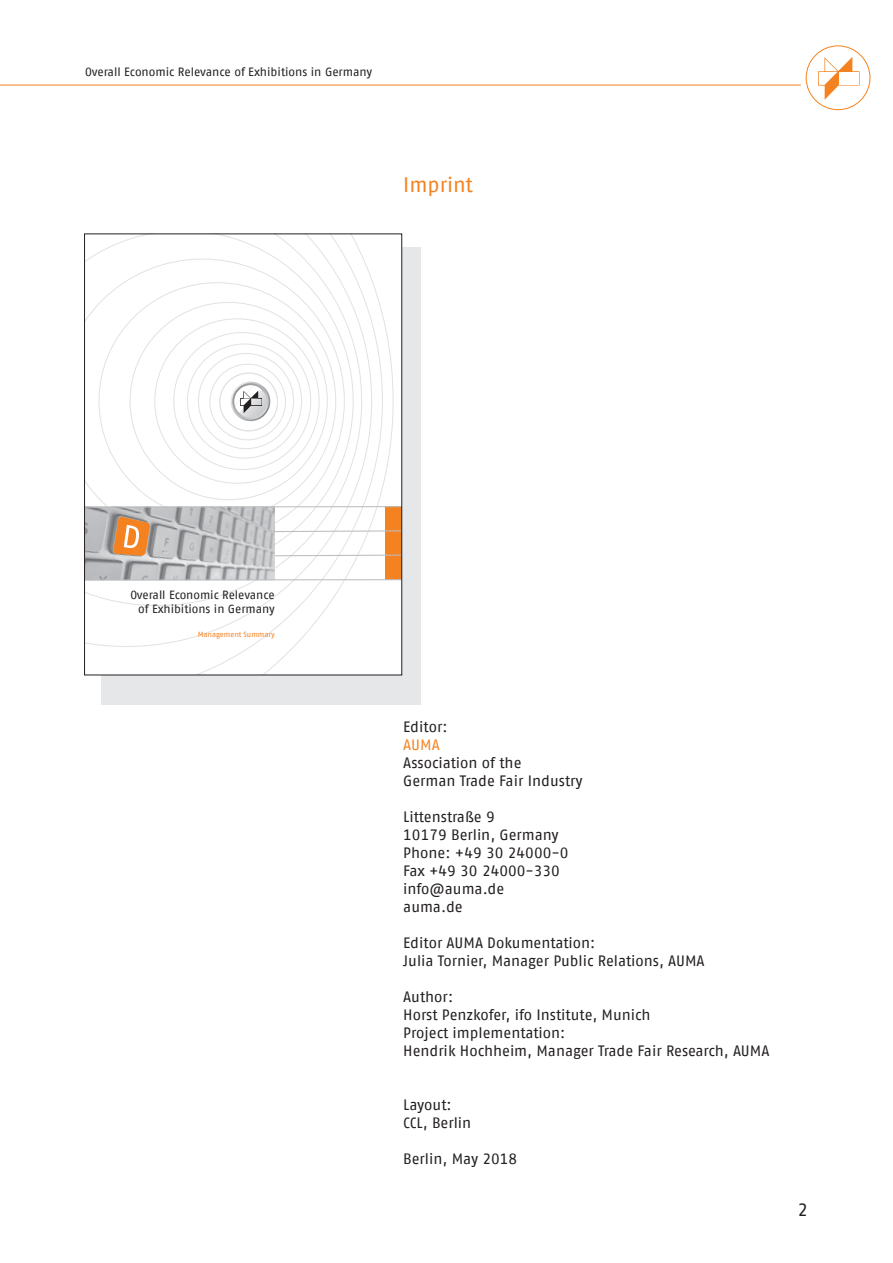
<style>
.page{position:relative;width:893px;height:1263px;background:#fff}
.page>*{position:absolute;margin:0;border:0;box-sizing:border-box;transform-origin:0 0}
.Überschrift{font:21px "Fago No Regular Tf";letter-spacing:-.005em;color:#f58220}
.t1{font:18px "Fago No Regular Tf";color:#231f20}
.Text{font:15px "Fago No Regular Tf";color:#231f20}
.t2{font:15px "Fago No Regular Tf";color:#f58220}
.t3{font:12px "Fago No Regular Tf";letter-spacing:-.005em;color:#231f20}
.Titel__Cover_Impress{font:11.85px/14.2px "Fago No Regular Tf";letter-spacing:-.005em;color:#231f20;text-align:right}
.Untertitel__Cover_Im{font:7.5px "Fago No Regular Tf";letter-spacing:-.005em;color:#f58220}
</style>
<div class="page">
<svg style="left:818px;top:57px;width:42px;height:43px"></svg>
<div style="left:806px;top:45px;width:64px;height:65px;border:1px solid #f58220;border-radius:50%"></div>
<hr style="left:0;top:85px;width:801px;height:1px;background:#f58220">
<svg style="left:101px;top:247px;width:320px;height:457px;background:#e6e6e8"></svg>
<svg style="left:86px;top:235px;width:308px;height:438px"></svg>
<div style="left:219px;top:373px;width:59px;height:58px;border:1px solid #e1e2e4;border-radius:50%"></div>
<div style="left:209px;top:364px;width:77px;height:76px;border:1px solid #e1e2e4;border-radius:50%"></div>
<svg style="left:231px;top:382px;width:39px;height:39px"></svg>
<svg style="left:86px;top:505px;width:314px;height:76px"></svg>
<div style="left:84px;top:233px;width:318px;height:442px;border:1px solid #231f20"></div>
<p class="t3" style="left:85px;top:65px;width:289px">Overall Economic Relevance of Exhibitions in Germany</p>
<p class="Überschrift" style="left:403px;top:173px;width:71px">Imprint</p>
<p class="Titel__Cover_Impress" style="left:130px;top:588px;width:146px">Overall Economic Relevance of Exhibitions in Germany</p>
<p class="Untertitel__Cover_Im" style="left:198px;top:630px;width:79px">Management Summary</p>
<p class="Text" style="left:403px;top:718px;width:46px">Editor:</p>
<p class="t2" style="left:403px;top:736px;width:38px">AUMA</p>
<p class="Text" style="left:403px;top:754px;width:120px">Association of the</p>
<p class="Text" style="left:403px;top:772px;width:181px">German Trade Fair Industry</p>
<p class="Text" style="left:403px;top:808px;width:93px">Littenstraße 9</p>
<p class="Text" style="left:403px;top:826px;width:157px">10179 Berlin, Germany</p>
<p class="Text" style="left:403px;top:844px;width:167px">Phone: +49 30 24000-0</p>
<p class="Text" style="left:403px;top:862px;width:158px">Fax +49 30 24000-330</p>
<p class="Text" style="left:403px;top:880px;width:103px">info@auma.de</p>
<p class="Text" style="left:403px;top:898px;width:61px">auma.de</p>
<p class="Text" style="left:403px;top:934px;width:194px">Editor AUMA Dokumentation:</p>
<p class="Text" style="left:403px;top:952px;width:303px">Julia Tornier, Manager Public Relations, AUMA</p>
<p class="Text" style="left:403px;top:988px;width:51px">Author:</p>
<p class="Text" style="left:403px;top:1006px;width:249px">Horst Penzkofer, ifo Institute, Munich</p>
<p class="Text" style="left:403px;top:1024px;width:164px">Project implementation:</p>
<p class="Text" style="left:403px;top:1042px;width:368px">Hendrik Hochheim, Manager Trade Fair Research, AUMA</p>
<p class="Text" style="left:403px;top:1096px;width:50px">Layout:</p>
<p class="Text" style="left:403px;top:1114px;width:70px">CCL, Berlin</p>
<p class="Text" style="left:403px;top:1150px;width:115px">Berlin, May 2018</p>
<p class="t1" style="left:797px;top:1199px;width:12px">2</p>
</div>
